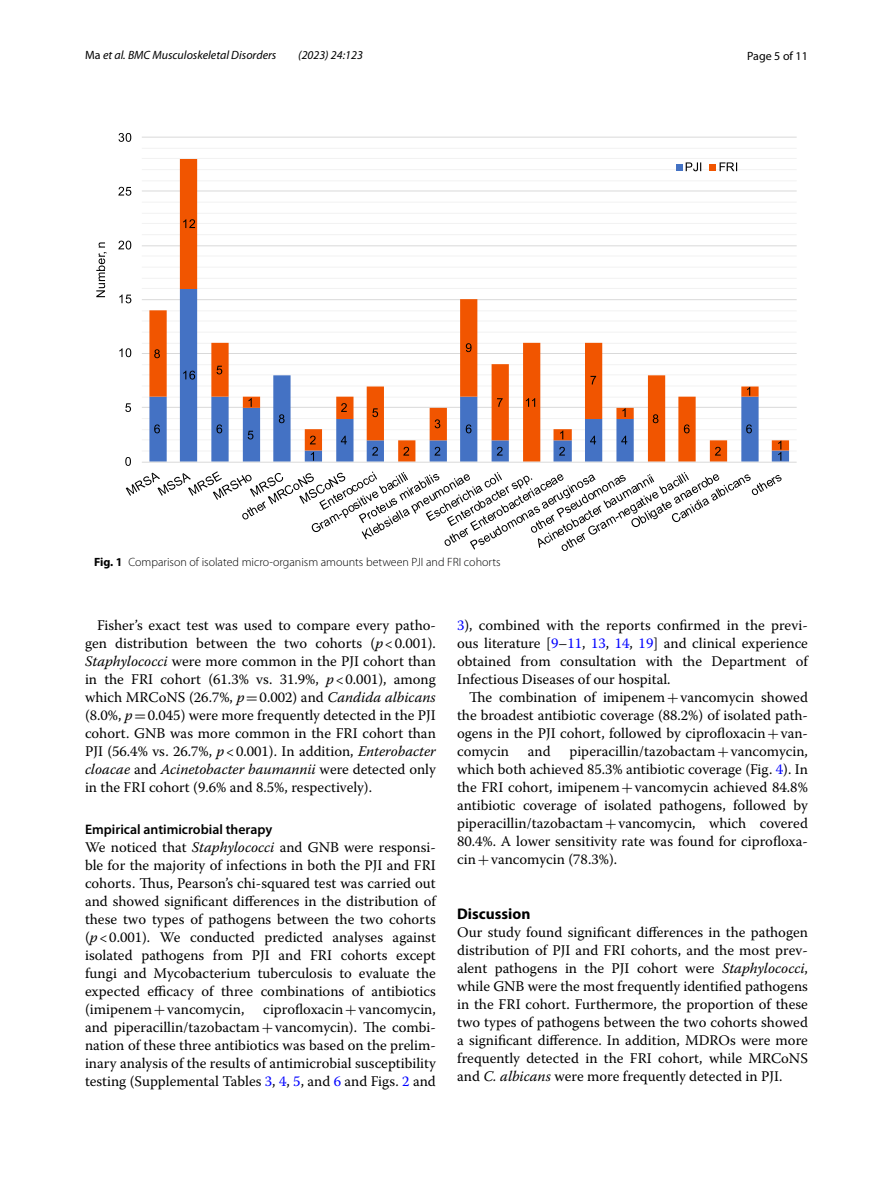
<style>
.page{position:relative;width:893px;height:1187px;background:#fff}
.page>*{position:absolute;margin:0;border:0;box-sizing:border-box;transform-origin:0 0}
.t1{font:700 15.45px "Myriad Pro";color:#000}
.t2{font:14.7px/18px "Warnock Pro";color:#000;text-align:justify}
.t3{font:600 13.8px "Myriad Pro";color:#000}
.t4{font:300 12px "Myriad Pro";color:#000}
.t5{font:italic 12px "Myriad Pro";color:#000}
.t6{font:12px "Myriad Pro";color:#000}
.s1{font-style:normal}
.s2{font-weight:700}
.s3{font-style:italic}
.s4{font-family:"MTSY"}
.s5{color:#00f}
</style>
<div class="page">
<hr style="left:142px;top:450px;width:655px;height:1px;background:#f2f2f2">
<hr style="left:142px;top:439px;width:655px;height:1px;background:#f2f2f2">
<hr style="left:142px;top:429px;width:655px;height:1px;background:#f2f2f2">
<hr style="left:142px;top:418px;width:655px;height:1px;background:#f2f2f2">
<hr style="left:142px;top:397px;width:655px;height:1px;background:#f2f2f2">
<hr style="left:142px;top:385px;width:655px;height:1px;background:#f2f2f2">
<hr style="left:142px;top:374px;width:655px;height:1px;background:#f2f2f2">
<hr style="left:142px;top:364px;width:655px;height:1px;background:#f2f2f2">
<hr style="left:142px;top:343px;width:655px;height:1px;background:#f2f2f2">
<hr style="left:142px;top:332px;width:655px;height:1px;background:#f2f2f2">
<hr style="left:142px;top:320px;width:655px;height:1px;background:#f2f2f2">
<hr style="left:142px;top:310px;width:655px;height:1px;background:#f2f2f2">
<hr style="left:142px;top:288px;width:655px;height:1px;background:#f2f2f2">
<hr style="left:142px;top:278px;width:655px;height:1px;background:#f2f2f2">
<hr style="left:142px;top:267px;width:655px;height:1px;background:#f2f2f2">
<hr style="left:142px;top:255px;width:655px;height:1px;background:#f2f2f2">
<hr style="left:142px;top:234px;width:655px;height:1px;background:#f2f2f2">
<hr style="left:142px;top:223px;width:655px;height:1px;background:#f2f2f2">
<hr style="left:142px;top:213px;width:655px;height:1px;background:#f2f2f2">
<hr style="left:142px;top:202px;width:655px;height:1px;background:#f2f2f2">
<hr style="left:142px;top:180px;width:655px;height:1px;background:#f2f2f2">
<hr style="left:142px;top:169px;width:655px;height:1px;background:#f2f2f2">
<hr style="left:142px;top:158px;width:655px;height:1px;background:#f2f2f2">
<hr style="left:142px;top:148px;width:655px;height:1px;background:#f2f2f2">
<hr style="left:142px;top:407px;width:655px;height:1px;background:#d9d9d9">
<hr style="left:142px;top:353px;width:655px;height:1px;background:#d9d9d9">
<hr style="left:142px;top:299px;width:655px;height:1px;background:#d9d9d9">
<hr style="left:142px;top:245px;width:655px;height:1px;background:#d9d9d9">
<hr style="left:142px;top:190px;width:655px;height:1px;background:#d9d9d9">
<hr style="left:142px;top:137px;width:655px;height:1px;background:#d9d9d9">
<svg style="left:149px;top:159px;width:640px;height:302px"></svg>
<hr style="left:142px;top:462px;width:655px;height:1px;background:#d9d9d9">
<svg style="left:154px;top:349px;width:6px;height:9px"></svg>
<svg style="left:183px;top:219px;width:12px;height:9px"></svg>
<svg style="left:466px;top:343px;width:5px;height:9px"></svg>
<svg style="left:119px;top:348px;width:12px;height:9px"></svg>
<svg style="left:119px;top:294px;width:12px;height:9px"></svg>
<svg style="left:118px;top:240px;width:13px;height:9px"></svg>
<svg style="left:118px;top:187px;width:13px;height:9px"></svg>
<svg style="left:119px;top:133px;width:12px;height:9px"></svg>
<svg style="left:125px;top:366px;width:656px;height:185px"></svg>
<svg style="left:96px;top:242px;width:11px;height:55px"></svg>
<svg style="left:676px;top:162px;width:25px;height:9px"></svg>
<svg style="left:710px;top:162px;width:27px;height:9px"></svg>
<p class="t5" style="left:85px;top:48px;width:193px"><span class="s1">Ma</span> et al. BMC Musculoskeletal Disorders</p>
<p class="t5" style="left:298px;top:48px;width:66px">(2023) 24:123</p>
<p class="t6" style="left:747px;top:48px;width:62px">Page 5 of 11</p>
<p class="t4" style="left:94px;top:555px;width:408px"><span class="s2">Fig. 1</span> Comparison of isolated micro-organism amounts between PJI and FRI cohorts</p>
<p class="t2" style="left:85px;top:616px;width:352px;text-indent:12px">Fisher’s exact test was used to compare every patho&shy;gen distribution between the two cohorts (<span class="s3">p</span>&lt;0.001).<br><span class="s3">Staphylococci</span> were more common in the PJI cohort than in the FRI cohort (61.3% vs. 31.9%, <span class="s3">p</span>&lt;0.001), among which MRCoNS (26.7%, <span class="s3">p</span><span class="s4">=</span>0.002) and <span class="s3">Candida albicans </span>(8.0%, <span class="s3">p</span><span class="s4">=</span>0.045) were more frequently detected in the PJI cohort. GNB was more common in the FRI cohort than PJI (56.4% vs. 26.7%, <span class="s3">p</span>&lt;0.001). In addition, <span class="s3">Enterobacter cloacae</span> and <span class="s3">Acinetobacter baumannii</span> were detected only in the FRI cohort (9.6% and 8.5%, respectively).</p>
<p class="t3" style="left:85px;top:820px;width:189px">Empirical antimicrobial therapy</p>
<p class="t2" style="left:85px;top:838px;width:352px">We noticed that <span class="s3">Staphylococci</span> and GNB were responsi&shy;ble for the majority of infections in both the PJI and FRI cohorts. Thus, Pearson’s chi-squared test was carried out and showed significant differences in the distribution of these two types of pathogens between the two cohorts (<span class="s3">p</span>&lt;0.001). We conducted predicted analyses against isolated pathogens from PJI and FRI cohorts except fungi and Mycobacterium tuberculosis to evaluate the expected efficacy of three combinations of antibiotics (imipenem<span class="s4">+</span>vancomycin,</p>
<p class="t2" style="left:85px;top:1000px;width:352px;text-indent:178px">ciprofloxacin<span class="s4">+</span>vancomycin, and piperacillin/tazobactam<span class="s4">+</span>vancomycin). The combi&shy;nation of these three antibiotics was based on the prelim&shy;inary analysis of the results of antimicrobial susceptibility testing (Supplemental Tables <span class="s5">3</span>, <span class="s5">4</span>, <span class="s5">5</span>, and <span class="s5">6</span> and Figs. <span class="s5">2</span> and</p>
<p class="t2" style="left:457px;top:616px;width:352px"><span class="s5">3</span>), combined with the reports confirmed in the previ&shy;ous literature [<span class="s5">9</span>–<span class="s5">11</span>, <span class="s5">13</span>, <span class="s5">14</span>, <span class="s5">19</span>] and clinical experience obtained from consultation with the Department of Infectious Diseases of our hospital.</p>
<p class="t2" style="left:457px;top:688px;width:352px;text-indent:12px">The combination of imipenem<span class="s4">+</span>vancomycin showed the broadest antibiotic coverage (88.2%) of isolated path&shy;ogens in the PJI cohort, followed by ciprofloxacin<span class="s4">+</span>van&shy;comycin</p>
<p class="t2" style="left:457px;top:742px;width:352px;text-indent:112px">piperacillin/tazobactam<span class="s4">+</span>vancomycin, which both achieved 85.3% antibiotic coverage (Fig. <span class="s5">4</span>). In the FRI cohort, imipenem<span class="s4">+</span>vancomycin achieved 84.8% antibiotic coverage of isolated pathogens, followed by piperacillin/tazobactam<span class="s4">+</span>vancomycin, which covered 80.4%. A lower sensitivity rate was found for ciprofloxa&shy;cin<span class="s4">+</span>vancomycin (78.3%).</p>
<p class="t2" style="left:528px;top:742px;width:24px">and</p>
<p class="t1" style="left:457px;top:903px;width:75px">Discussion</p>
<p class="t2" style="left:457px;top:923px;width:352px">Our study found significant differences in the pathogen distribution of PJI and FRI cohorts, and the most prev&shy;alent pathogens in the PJI cohort were <span class="s3">Staphylococci</span>, while GNB were the most frequently identified pathogens in the FRI cohort. Furthermore, the proportion of these two types of pathogens between the two cohorts showed a significant difference. In addition, MDROs were more frequently detected in the FRI cohort, while MRCoNS and <span class="s3">C. albicans</span> were more frequently detected in PJI.</p>
</div>
